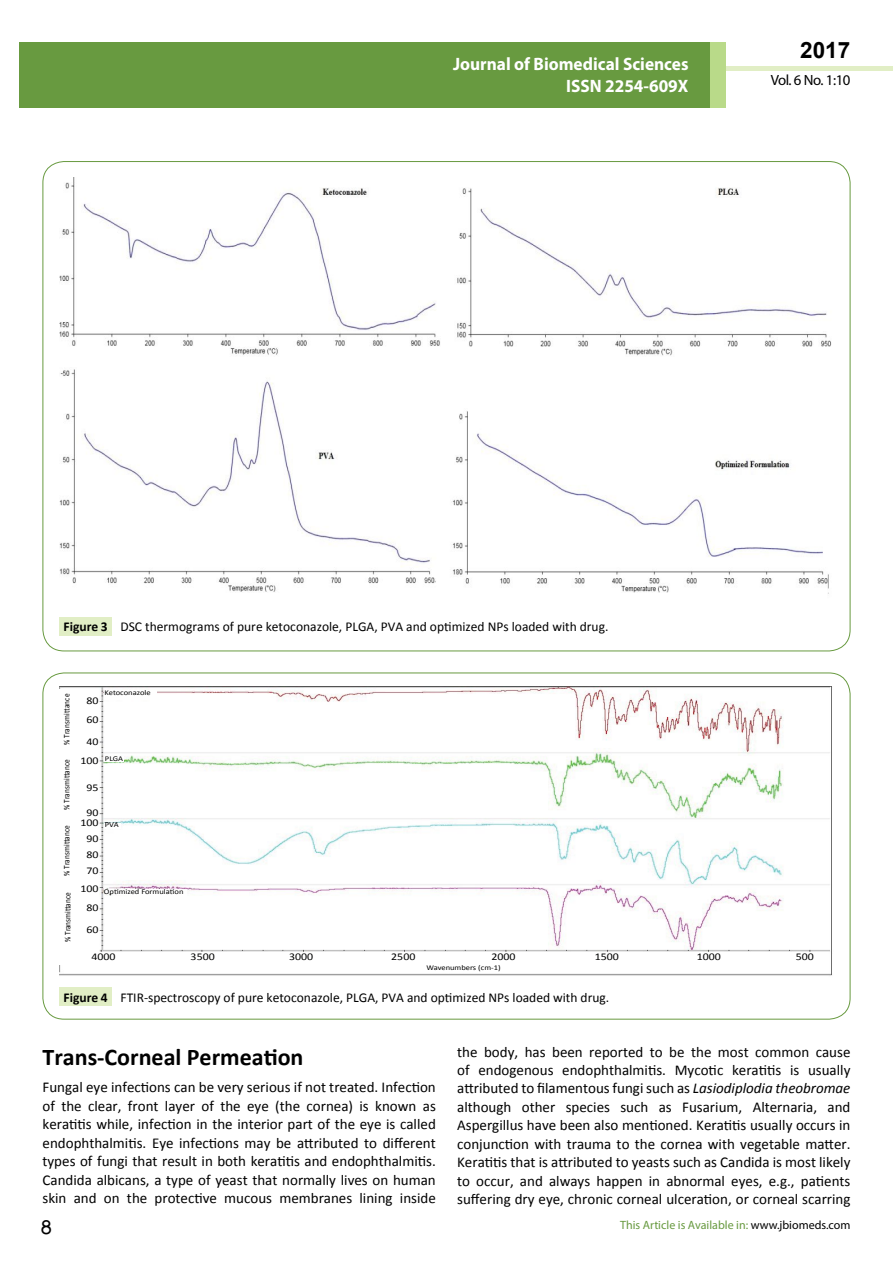
<style>
.page{position:relative;width:893px;height:1263px;background:#fff}
.page>*{position:absolute;margin:0;border:0;box-sizing:border-box;transform-origin:0 0}
.t1{font:25.5px "Tunga";color:#000}
.t2{font:700 24px "Calibri";color:#000}
.t3{font:700 22.5px "Arial";color:#000}
.t4{font:700 18px/21.6px "Myriad Pro";color:#fff;text-align:right;scale:.96 1}
.t5{font:15px/18.5px "Calibri";color:#000;text-align:justify}
.t6{font:14.85px "Myriad Pro";letter-spacing:-.03em;color:#000}
.t7{font:13.5px "Calibri";color:#000}
.t8{font:12px "Myriad Pro";color:#689a40}
.t9{font:10.35px/18.8px "Calibri";color:#000;text-align:center;scale:1.16 1}
.t10{font:8.55px "Calibri";letter-spacing:.02em;color:#000;scale:.86 1}
.t11{font:8.55px "Calibri";color:#000;scale:.86 1}
.t12{font:7.35px "Calibri";color:#000;scale:1.16 1}
.s1{font-weight:700}
.s2{font-style:italic}
.s3{color:#000}
</style>
<div class="page">
<div style="left:722px;top:66px;width:171px;height:5px;background:#e1eec5"></div>
<div style="left:19px;top:42px;width:706px;height:66px;background:#689a40"></div>
<div style="left:710px;top:42px;width:15px;height:66px;background:#b9da89"></div>
<img style="left:59px;top:177px;width:773px;height:417px">
<div style="left:59px;top:617px;width:53px;height:18px;background:#e1eec5"></div>
<img style="left:59px;top:686px;width:773px;height:290px">
<div style="left:104px;top:693px;width:52px;height:7px;background:#fff"></div>
<hr style="left:104px;top:690px;width:52px;height:2px;background:#fff">
<div style="left:105px;top:823px;width:16px;height:5px;background:#fff"></div>
<div style="left:105px;top:756px;width:19px;height:5px;background:#fff"></div>
<svg style="left:104px;top:887px;width:83px;height:14px"></svg>
<div style="left:87px;top:952px;width:737px;height:20px;background:#fff"></div>
<div style="left:59px;top:689px;width:40px;height:276px;background:#fff"></div>
<div style="left:59px;top:987px;width:53px;height:19px;background:#e1eec5"></div>
<p class="t4" style="left:453px;top:53px;width:247px">Journal of Biomedical Sciences<br>ISSN 2254-609X</p>
<h3 class="t3" style="left:800px;top:35px;width:52px">2017</h3>
<p class="t6" style="left:771px;top:71px;width:81px">Vol. 6 No. 1:10</p>
<p class="t7" style="left:64px;top:618px;width:546px"><span class="s1">Figure 3</span> DSC thermograms of pure ketoconazole, PLGA, PVA and optimized NPs loaded with drug.</p>
<p class="t10" style="left:61px;top:745px;width:61px;rotate:-90deg">% Transmittance</p>
<p class="t10" style="left:61px;top:810px;width:61px;rotate:-90deg">% Transmittance</p>
<p class="t10" style="left:61px;top:876px;width:61px;rotate:-90deg">% Transmittance</p>
<p class="t11" style="left:62px;top:941px;width:58px;rotate:-90deg">% Transmittance</p>
<p class="t12" style="left:105px;top:688px;width:41px">Ketoconazole</p>
<p class="t9" style="left:86px;top:691px;width:12px;text-align:left">80<br>60</p>
<p class="t9" style="left:80px;top:732px;width:17px">40<br>100</p>
<p class="t9" style="left:86px;top:778px;width:12px">95</p>
<p class="t9" style="left:80px;top:807px;width:17px;line-height:10.1px">90<br>100</p>
<p class="t9" style="left:86px;top:830px;width:12px;line-height:15.9px;text-align:justify">90<br>80<br>70</p>
<p class="t9" style="left:80px;top:880px;width:17px">100<br>80</p>
<p class="t9" style="left:86px;top:920px;width:12px">60</p>
<p class="t9" style="left:91px;top:947px;width:22px">4000</p>
<p class="t9" style="left:191px;top:947px;width:22px">3500</p>
<p class="t9" style="left:289px;top:947px;width:22px">3000</p>
<p class="t9" style="left:391px;top:947px;width:22px">2500</p>
<p class="t9" style="left:491px;top:947px;width:22px">2000</p>
<p class="t9" style="left:595px;top:947px;width:22px">1500</p>
<p class="t9" style="left:697px;top:947px;width:22px">1000</p>
<p class="t9" style="left:796px;top:947px;width:17px">500</p>
<p class="t12" style="left:105px;top:754px;width:17px">PLGA</p>
<p class="t12" style="left:105px;top:820px;width:13px">PVA</p>
<p class="t12" style="left:104px;top:886px;width:70px">Optimized Formulation</p>
<p class="t12" style="left:426px;top:963px;width:65px">Wavenumbers (cm-1)</p>
<p class="t7" style="left:64px;top:988px;width:547px"><span class="s1">Figure 4</span> FTIR-spectroscopy of pure ketoconazole, PLGA, PVA and optimized NPs loaded with drug.</p>
<h2 class="t2" style="left:43px;top:1042px;width:262px">Trans-Corneal Permeation</h2>
<p class="t5" style="left:43px;top:1078px;width:395px">Fungal eye infections can be very serious if not treated. Infection of the clear, front layer of the eye (the cornea) is known as keratitis while, infection in the interior part of the eye is called endophthalmitis. Eye infections may be attributed to different types of fungi that result in both keratitis and endophthalmitis.<br>Candida albicans, a type of yeast that normally lives on human skin and on the protective mucous membranes lining inside</p>
<p class="t5" style="left:457px;top:1042px;width:395px">the body, has been reported to be the most common cause of endogenous endophthalmitis. Mycotic keratitis is usually attributed to filamentous fungi such as <span class="s2">Lasiodiplodia theobromae </span>although other species such as Fusarium, Alternaria, and Aspergillus have been also mentioned. Keratitis usually occurs in conjunction with trauma to the cornea with vegetable matter.<br>Keratitis that is attributed to yeasts such as Candida is most likely to occur, and always happen in abnormal eyes, e.g., patients suffering dry eye, chronic corneal ulceration, or corneal scarring</p>
<h1 class="t1" style="left:41px;top:1210px;width:13px">8</h1>
<p class="t8" style="left:620px;top:1218px;width:232px">This Article is Available in: <span class="s3">www.jbiomeds.com</span></p>
</div>
